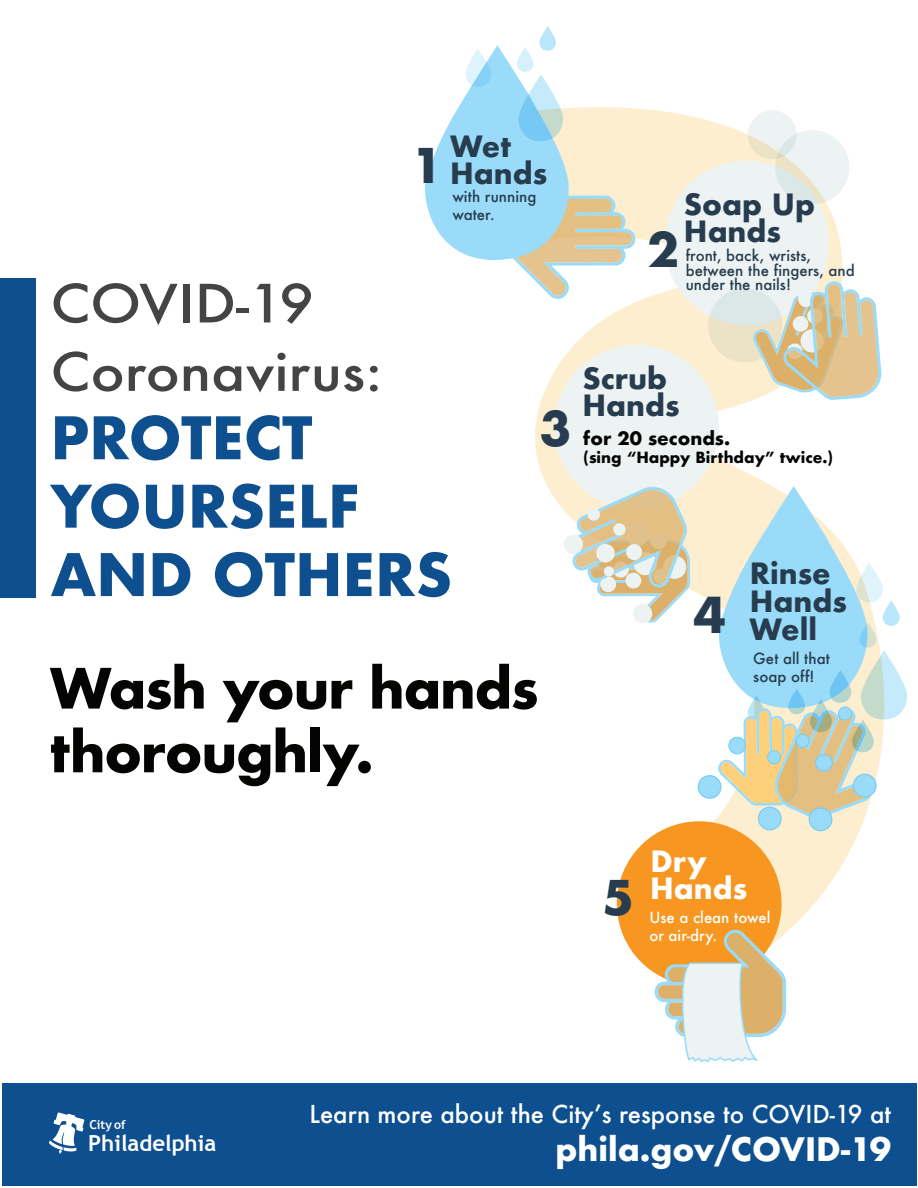
<style>
.page{position:relative;width:918px;height:1188px;background:#fff}
.page>*{position:absolute;margin:0;border:0;box-sizing:border-box;transform-origin:0 0}
.t1{font:700 57px/68.4px "Futura";color:#0e508f}
.t2{font:700 54px/63.8px "Futura";letter-spacing:-.025em;color:#040503}
.t3{font:500 51.3px/68.4px "Futura";color:#434445;scale:1.11 1}
.t4{font:700 48.15px "Futura";color:#273d4f}
.t5{font:700 46.5px "Futura";color:#273d4f}
.t6{font:700 31.5px "Futura";color:#fff}
.t7{font:700 28.5px/27px "Futura";color:#273d4f}
.t8{font:700 28.5px/27px "Futura";color:#fff}
.t9{font:500 24px "Futura";color:#fff}
.t10{font:700 22.2px "Trebuchet MS";color:#fff}
.t11{font:700 18px "Futura";color:#040503}
.t12{font:500 15px/18px "Futura";color:#273d4f}
.t13{font:700 15px "Futura";color:#040503}
.t14{font:500 15px/18px "Futura";color:#fff}
.t15{font:700 12.3px "Trebuchet MS";color:#fff}
.s1{font-size:46.5px}
</style>
<div class="page">
<svg style="left:535px;top:108px;width:347px;height:865px"></svg>
<div style="left:2px;top:1084px;width:914px;height:102px;background:#0e508f"></div>
<svg style="left:49px;top:1112px;width:36px;height:42px"></svg>
<div style="left:0;top:278px;width:35px;height:320px;background:#0e508f"></div>
<svg style="left:697px;top:485px;width:210px;height:348px"></svg>
<svg style="left:425px;top:26px;width:211px;height:274px"></svg>
<div style="left:441px;top:134px;width:112px;height:112px;background:#99dbf8;border-radius:50%"></div>
<div style="left:558px;top:349px;width:157px;height:156px;background:#edf3f3;border-radius:50%"></div>
<div style="left:554px;top:345px;width:165px;height:164px;border:8px solid #edf3f3;border-radius:50%"></div>
<svg style="left:562px;top:482px;width:128px;height:143px"></svg>
<div style="left:621px;top:826px;width:156px;height:156px;background:#f79721;border-radius:50%"></div>
<div style="left:617px;top:821px;width:165px;height:165px;border:8px solid #f79721;border-radius:50%"></div>
<svg style="left:654px;top:929px;width:132px;height:134px"></svg>
<div style="left:669px;top:165px;width:156px;height:156px;background:#edf3f3;border-radius:50%"></div>
<div style="left:665px;top:161px;width:164px;height:164px;border:8px solid #edf3f3;border-radius:50%"></div>
<svg style="left:708px;top:288px;width:74px;height:74px;background:#e4e4d5"></svg>
<svg style="left:775px;top:130px;width:74px;height:74px;background:#e9eeea"></svg>
<svg style="left:748px;top:110px;width:49px;height:49px;background:#ebeee8"></svg>
<svg style="left:753px;top:281px;width:128px;height:119px"></svg>
<h3 class="t7" style="left:411px;top:133px;width:137px;text-align:center">Wet<br><span class="s1">1</span> Hands</h3>
<p class="t12" style="left:452px;top:188px;width:85px">with running water.</p>
<h3 class="t3" style="left:51px;top:269px;width:301px">COVID-19<br>Coronavirus:</h3>
<h1 class="t1" style="left:51px;top:404px;width:403px">PROTECT<br>YOURSELF<br>AND OTHERS</h1>
<h3 class="t5" style="left:540px;top:395px;width:33px">3</h3>
<h2 class="t2" style="left:50px;top:656px;width:490px">Wash your hands thoroughly.</h2>
<h3 class="t5" style="left:647px;top:216px;width:33px">2</h3>
<h3 class="t7" style="left:684px;top:191px;width:133px">Soap Up<br>Hands</h3>
<p class="t12" style="left:686px;top:248px;width:171px;line-height:14.4px">front, back, wrists, between the fingers, and under the nails!</p>
<h3 class="t7" style="left:582px;top:365px;width:99px">Scrub<br>Hands</h3>
<p class="t11" style="left:583px;top:426px;width:148px">for 20 seconds.</p>
<p class="t13" style="left:583px;top:447px;width:252px">(sing “Happy Birthday” twice.)</p>
<h3 class="t4" style="left:693px;top:580px;width:34px">4</h3>
<h3 class="t7" style="left:750px;top:559px;width:99px;line-height:28px">Rinse<br>Hands<br>Well</h3>
<p class="t12" style="left:753px;top:649px;width:78px">Get all that soap off!</p>
<h3 class="t5" style="left:602px;top:864px;width:33px">5</h3>
<h3 class="t8" style="left:650px;top:848px;width:99px">Dry<br>Hands</h3>
<p class="t14" style="left:649px;top:908px;width:123px">Use a clean towel or air-dry.</p>
<p class="t15" style="left:89px;top:1117px;width:38px">City of</p>
<h3 class="t10" style="left:88px;top:1129px;width:130px">Philadelphia</h3>
<h3 class="t9" style="left:309px;top:1098px;width:583px">Learn more about the Cityʼs response to COVID-19 at</h3>
<h3 class="t6" style="left:556px;top:1126px;width:337px">phila.gov/COVID-19</h3>
</div>
